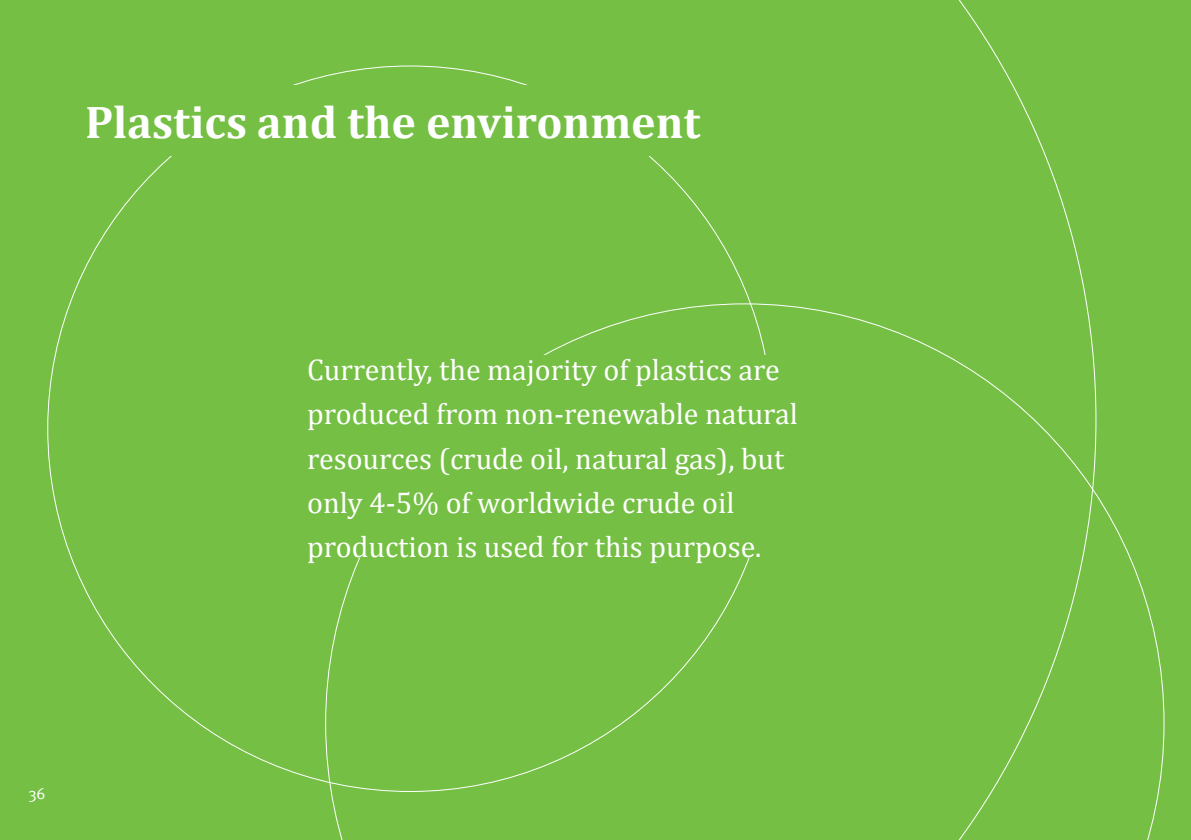
<style>
.page{position:relative;width:1191px;height:840px;background:#fff}
.page>*{position:absolute;margin:0;border:0;box-sizing:border-box;transform-origin:0 0}
.t1{font:700 46px "Cambria";color:#fff}
.t2{font:30px/44px "Cambria";color:#fff}
.t3{font:16px "Meta Normal CE";color:#fff}
</style>
<div class="page">
<div style="left:0;top:0;width:1191px;height:839px;background:#75c044"></div>
<svg style="left:325px;top:303px;width:839px;height:536px"></svg>
<div style="left:307px;top:355px;width:502px;height:203px;background:#75c044"></div>
<h1 class="t1" style="left:85px;top:90px;width:617px">Plastics and the environment</h1>
<p class="t2" style="left:307px;top:348px;width:492px">Currently, the majority of plastics are produced from non-renewable natural resources (crude oil, natural gas), but only 4-5% of worldwide crude oil production is used for this purpose.</p>
<p class="t3" style="left:28px;top:783px;width:19px">36</p>
</div>
